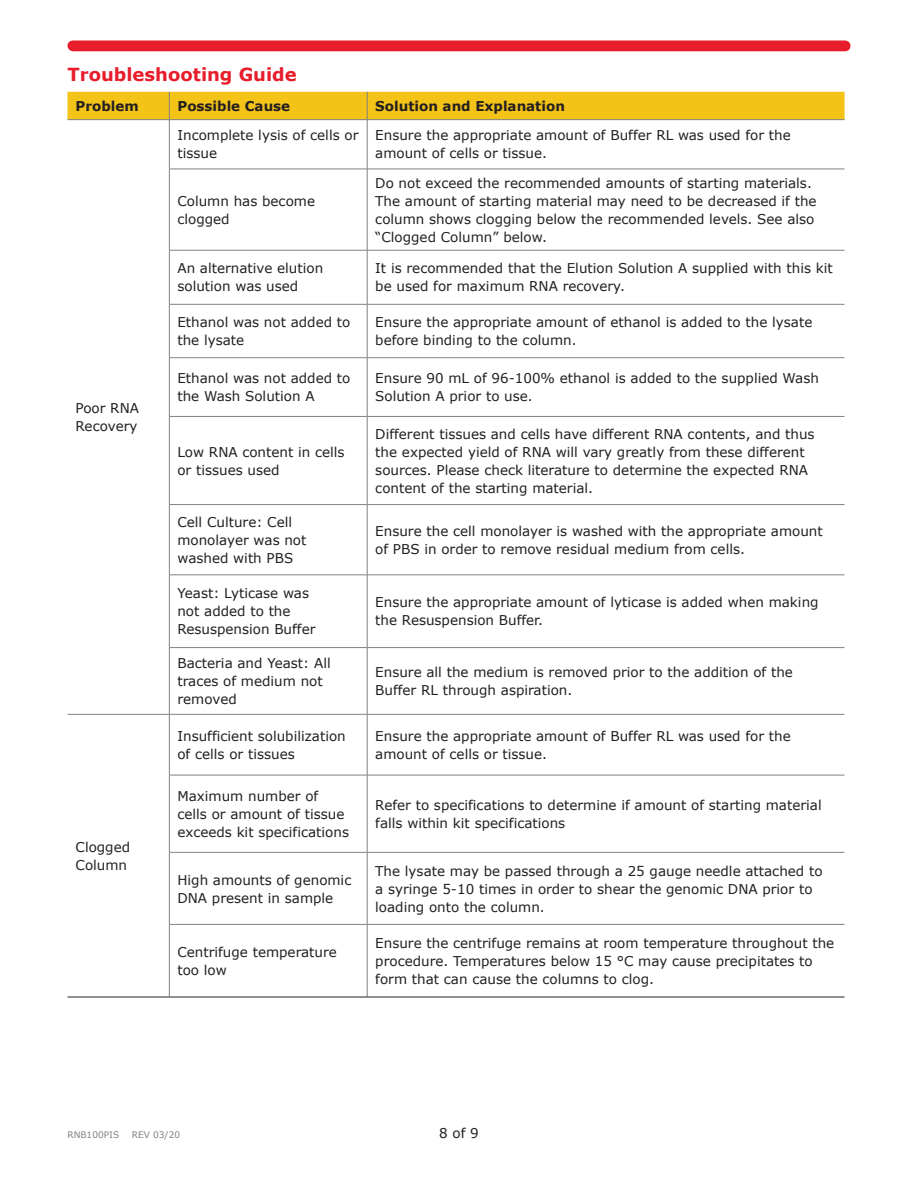
<style>
.page{position:relative;width:918px;height:1188px;background:#fff}
.page>*{position:absolute;margin:0;border:0;box-sizing:border-box;transform-origin:0 0}
.Body_Head__Section_1{font:700 18px "Verdana";color:#e81d2c}
.Body_Copy_9_12{font:13.5px/18px "Verdana";color:#231f20}
.Body_Copy_9_12_bold{font:700 13.5px "Verdana";color:#231f20}
.t1{font:9px "Verdana";color:#808285}
</style>
<div class="page">
<svg style="left:68px;top:40px;width:783px;height:11px;background:#e92736"></svg>
<div style="left:68px;top:92px;width:777px;height:27px;background:#f3c317"></div>
<hr style="left:68px;top:119px;width:101px;height:1px;background:#818181">
<hr style="left:169px;top:119px;width:198px;height:1px;background:#818181">
<hr style="left:169px;top:120px;width:1px;height:49px;background:#818181">
<hr style="left:367px;top:119px;width:478px;height:1px;background:#818181">
<hr style="left:367px;top:120px;width:1px;height:49px;background:#818181">
<hr style="left:169px;top:169px;width:198px;height:1px;background:#818181">
<hr style="left:169px;top:169px;width:1px;height:81px;background:#818181">
<hr style="left:367px;top:169px;width:478px;height:1px;background:#818181">
<hr style="left:367px;top:169px;width:1px;height:81px;background:#818181">
<hr style="left:169px;top:250px;width:198px;height:1px;background:#818181">
<hr style="left:169px;top:250px;width:1px;height:54px;background:#818181">
<hr style="left:367px;top:250px;width:478px;height:1px;background:#818181">
<hr style="left:367px;top:250px;width:1px;height:54px;background:#818181">
<hr style="left:169px;top:304px;width:198px;height:1px;background:#818181">
<hr style="left:169px;top:305px;width:1px;height:53px;background:#818181">
<hr style="left:367px;top:304px;width:478px;height:1px;background:#818181">
<hr style="left:367px;top:305px;width:1px;height:53px;background:#818181">
<hr style="left:169px;top:357px;width:198px;height:1px;background:#818181">
<hr style="left:169px;top:358px;width:1px;height:58px;background:#818181">
<hr style="left:367px;top:357px;width:478px;height:1px;background:#818181">
<hr style="left:367px;top:358px;width:1px;height:58px;background:#818181">
<hr style="left:169px;top:416px;width:198px;height:1px;background:#818181">
<hr style="left:169px;top:417px;width:1px;height:87px;background:#818181">
<hr style="left:367px;top:416px;width:478px;height:1px;background:#818181">
<hr style="left:367px;top:417px;width:1px;height:87px;background:#818181">
<hr style="left:169px;top:504px;width:198px;height:1px;background:#818181">
<hr style="left:169px;top:505px;width:1px;height:70px;background:#818181">
<hr style="left:367px;top:504px;width:478px;height:1px;background:#818181">
<hr style="left:367px;top:505px;width:1px;height:70px;background:#818181">
<hr style="left:169px;top:575px;width:198px;height:1px;background:#818181">
<hr style="left:169px;top:575px;width:1px;height:72px;background:#818181">
<hr style="left:367px;top:575px;width:478px;height:1px;background:#818181">
<hr style="left:367px;top:575px;width:1px;height:72px;background:#818181">
<hr style="left:169px;top:647px;width:198px;height:1px;background:#818181">
<hr style="left:169px;top:648px;width:1px;height:66px;background:#818181">
<hr style="left:367px;top:647px;width:478px;height:1px;background:#818181">
<hr style="left:367px;top:648px;width:1px;height:66px;background:#818181">
<hr style="left:68px;top:714px;width:101px;height:1px;background:#818181">
<hr style="left:68px;top:997px;width:101px;height:1px;background:#231f20">
<hr style="left:169px;top:714px;width:198px;height:1px;background:#818181">
<hr style="left:169px;top:715px;width:1px;height:60px;background:#818181">
<hr style="left:367px;top:714px;width:478px;height:1px;background:#818181">
<hr style="left:367px;top:715px;width:1px;height:60px;background:#818181">
<hr style="left:169px;top:775px;width:198px;height:1px;background:#818181">
<hr style="left:169px;top:775px;width:1px;height:77px;background:#818181">
<hr style="left:367px;top:775px;width:478px;height:1px;background:#818181">
<hr style="left:367px;top:775px;width:1px;height:77px;background:#818181">
<hr style="left:169px;top:852px;width:198px;height:1px;background:#818181">
<hr style="left:169px;top:853px;width:1px;height:71px;background:#818181">
<hr style="left:367px;top:852px;width:478px;height:1px;background:#818181">
<hr style="left:367px;top:853px;width:1px;height:71px;background:#818181">
<hr style="left:169px;top:924px;width:198px;height:1px;background:#818181">
<hr style="left:169px;top:925px;width:1px;height:72px;background:#818181">
<hr style="left:367px;top:924px;width:478px;height:1px;background:#818181">
<hr style="left:367px;top:925px;width:1px;height:72px;background:#818181">
<hr style="left:169px;top:997px;width:198px;height:1px;background:#231f20">
<hr style="left:367px;top:997px;width:478px;height:1px;background:#231f20">
<p class="Body_Head__Section_1" style="left:68px;top:62px;width:231px">Troubleshooting Guide</p>
<p class="Body_Copy_9_12_bold" style="left:76px;top:96px;width:65px">Problem</p>
<p class="Body_Copy_9_12_bold" style="left:177px;top:96px;width:114px">Possible Cause</p>
<p class="Body_Copy_9_12_bold" style="left:375px;top:96px;width:191px">Solution and Explanation</p>
<p class="Body_Copy_9_12" style="left:76px;top:399px;width:65px">Poor RNA<br>Recovery</p>
<p class="Body_Copy_9_12" style="left:76px;top:838px;width:56px">Clogged<br>Column</p>
<p class="Body_Copy_9_12" style="left:177px;top:126px;width:182px">Incomplete lysis of cells or tissue</p>
<p class="Body_Copy_9_12" style="left:375px;top:126px;width:417px">Ensure the appropriate amount of Buffer RL was used for the amount of cells or tissue.</p>
<p class="Body_Copy_9_12" style="left:177px;top:192px;width:139px">Column has become clogged</p>
<p class="Body_Copy_9_12" style="left:375px;top:174px;width:443px">Do not exceed the recommended amounts of starting materials.<br>The amount of starting material may need to be decreased if the column shows clogging below the recommended levels. See also “Clogged Column” below.</p>
<p class="Body_Copy_9_12" style="left:177px;top:259px;width:147px">An alternative elution solution was used</p>
<p class="Body_Copy_9_12" style="left:375px;top:259px;width:459px">It is recommended that the Elution Solution A supplied with this kit be used for maximum RNA recovery.</p>
<p class="Body_Copy_9_12" style="left:177px;top:313px;width:174px">Ethanol was not added to the lysate</p>
<p class="Body_Copy_9_12" style="left:375px;top:313px;width:439px">Ensure the appropriate amount of ethanol is added to the lysate before binding to the column.</p>
<p class="Body_Copy_9_12" style="left:177px;top:369px;width:174px">Ethanol was not added to the Wash Solution A</p>
<p class="Body_Copy_9_12" style="left:375px;top:369px;width:445px">Ensure 90 mL of 96-100% ethanol is added to the supplied Wash<br>Solution A prior to use.</p>
<p class="Body_Copy_9_12" style="left:177px;top:443px;width:169px">Low RNA content in cells or tissues used</p>
<p class="Body_Copy_9_12" style="left:375px;top:425px;width:441px">Different tissues and cells have different RNA contents, and thus the expected yield of RNA will vary greatly from these different sources. Please check literature to determine the expected RNA content of the starting material.</p>
<p class="Body_Copy_9_12" style="left:177px;top:513px;width:131px">Cell Culture: Cell monolayer was not washed with PBS</p>
<p class="Body_Copy_9_12" style="left:375px;top:522px;width:449px">Ensure the cell monolayer is washed with the appropriate amount of PBS in order to remove residual medium from cells.</p>
<p class="Body_Copy_9_12" style="left:177px;top:584px;width:140px">Yeast: Lyticase was not added to the<br>Resuspension Buffer</p>
<p class="Body_Copy_9_12" style="left:375px;top:593px;width:445px">Ensure the appropriate amount of lyticase is added when making the Resuspension Buffer.</p>
<p class="Body_Copy_9_12" style="left:177px;top:654px;width:155px">Bacteria and Yeast: All traces of medium not removed</p>
<p class="Body_Copy_9_12" style="left:375px;top:663px;width:419px">Ensure all the medium is removed prior to the addition of the<br>Buffer RL through aspiration.</p>
<p class="Body_Copy_9_12" style="left:177px;top:727px;width:170px">Insufficient solubilization of cells or tissues</p>
<p class="Body_Copy_9_12" style="left:375px;top:727px;width:417px">Ensure the appropriate amount of Buffer RL was used for the amount of cells or tissue.</p>
<p class="Body_Copy_9_12" style="left:177px;top:787px;width:173px">Maximum number of cells or amount of tissue exceeds kit specifications</p>
<p class="Body_Copy_9_12" style="left:375px;top:796px;width:448px">Refer to specifications to determine if amount of starting material falls within kit specifications</p>
<p class="Body_Copy_9_12" style="left:177px;top:870px;width:175px">High amounts of genomic<br>DNA present in sample</p>
<p class="Body_Copy_9_12" style="left:375px;top:861px;width:449px">The lysate may be passed through a 25 gauge needle attached to a syringe 5-10 times in order to shear the genomic DNA prior to loading onto the column.</p>
<p class="Body_Copy_9_12" style="left:177px;top:943px;width:161px">Centrifuge temperature too low</p>
<p class="Body_Copy_9_12" style="left:375px;top:934px;width:461px">Ensure the centrifuge remains at room temperature throughout the procedure. Temperatures below 15 °C may cause precipitates to form that can cause the columns to clog.</p>
<p class="t1" style="left:68px;top:1128px;width:53px">RNB100PIS</p>
<p class="t1" style="left:132px;top:1128px;width:50px">REV 03/20</p>
<p class="Body_Copy_9_12" style="left:439px;top:1124px;width:41px">8 of 9</p>
</div>
